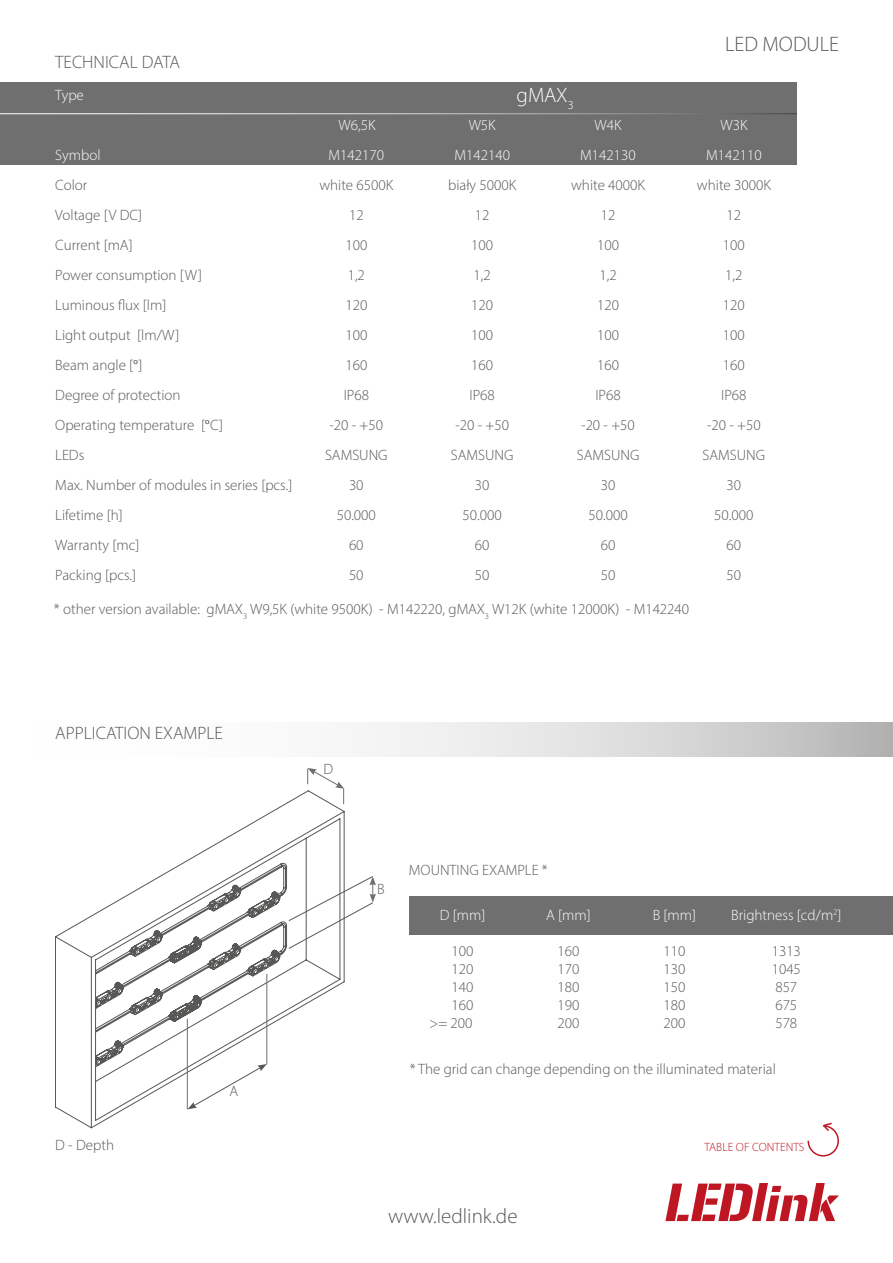
<style>
.page{position:relative;width:893px;height:1263px;background:#fff}
.page>*{position:absolute;margin:0;border:0;box-sizing:border-box;transform-origin:0 0}
.t1{font:300 21px "Myriad Pro";color:#575756}
.t2{font:300 21px "Myriad Pro";color:#fff}
.t3{font:300 18px "Myriad Pro";color:#575756}
.t4{font:300 15px/30px "Myriad Pro";color:#575756;text-align:center}
.t5{font:300 15px/30px "Myriad Pro";color:#fff;text-align:center}
.t6{font:300 12px "Myriad Pro";color:#be1622}
.s1{font-family:"Minion Pro";font-weight:400}
</style>
<div class="page">
<svg style="left:807px;top:1122px;width:32px;height:35px"></svg>
<div style="left:0;top:82px;width:797px;height:83px;background:#706f6f"></div>
<hr style="left:0;top:113px;width:797px;height:1px;background:#fff">
<svg style="left:371px;top:723px;width:522px;height:33px"></svg>
<svg style="left:55px;top:790px;width:290px;height:338px"></svg>
<svg style="left:307px;top:768px;width:37px;height:36px"></svg>
<hr style="left:267px;top:974px;width:1px;height:90px;background:#706f6f">
<hr style="left:187px;top:1019px;width:1px;height:90px;background:#706f6f">
<svg style="left:188px;top:1064px;width:79px;height:45px"></svg>
<div style="left:410px;top:896px;width:483px;height:39px;background:#706f6f"></div>
<svg style="left:288px;top:876px;width:88px;height:73px"></svg>
<svg style="left:665px;top:1183px;width:174px;height:38px"></svg>
<p class="t3" style="left:55px;top:51px;width:126px">TECHNICAL DATA</p>
<p class="t5" style="left:55px;top:80px;width:30px">Type</p>
<h1 class="t2" style="left:517px;top:83px;width:59px">gMAX<sub>3</sub></h1>
<p class="t5" style="left:454px;top:110px;width:57px">W5K<br>M142140</p>
<p class="t4" style="left:448px;top:170px;width:70px">biały 5000K<br>12<br>100<br>1,2<br>120<br>100<br>160<br>IP68<br>-20 - +50<br>SAMSUNG<br>30<br>50.000<br>60<br>50</p>
<p class="t4" style="left:54px;top:593px;width:637px">* other version available: gMAX<sub>3</sub> W9,5K (white 9500K) - M142220, gMAX<sub>3</sub> W12K (white 12000K) - M142240</p>
<p class="t5" style="left:329px;top:110px;width:57px">W6,5K<br>M142170</p>
<p class="t4" style="left:319px;top:170px;width:75px">white 6500K<br>12<br>100<br>1,2<br>120<br>100<br>160<br>IP68<br>-20 - +50<br>SAMSUNG<br>30<br>50.000<br>60<br>50</p>
<p class="t5" style="left:580px;top:110px;width:57px">W4K<br>M142130</p>
<p class="t4" style="left:571px;top:170px;width:75px">white 4000K<br>12<br>100<br>1,2<br>120<br>100<br>160<br>IP68<br>-20 - +50<br>SAMSUNG<br>30<br>50.000<br>60<br>50</p>
<p class="t5" style="left:55px;top:140px;width:47px">Symbol</p>
<p class="t4" style="left:55px;top:170px;width:239px;text-align:left">Color<br>Voltage [V DC]<br>Current [mA]<br>Power consumption [W]<br>Luminous flux [lm]<br>Light output [lm/W]<br>Beam angle [<span class="s1">°</span>]<br>Degree of protection<br>Operating temperature [<span class="s1">°</span>C]<br>LEDs<br>Max. Number of modules in series [pcs.]<br>Lifetime [h]<br>Warranty [mc]<br>Packing [pcs.]</p>
<h1 class="t1" style="left:725px;top:32px;width:115px">LED MODULE</h1>
<p class="t5" style="left:706px;top:110px;width:57px">W3K<br>M142110</p>
<p class="t4" style="left:697px;top:170px;width:75px">white 3000K<br>12<br>100<br>1,2<br>120<br>100<br>160<br>IP68<br>-20 - +50<br>SAMSUNG<br>30<br>50.000<br>60<br>50</p>
<p class="t3" style="left:55px;top:722px;width:169px">APPLICATION EXAMPLE</p>
<p class="t4" style="left:324px;top:754px;width:11px">D</p>
<p class="t4" style="left:377px;top:874px;width:9px">B</p>
<p class="t4" style="left:409px;top:855px;width:140px">MOUNTING EXAMPLE *</p>
<p class="t5" style="left:440px;top:899px;width:47px">D [mm]</p>
<p class="t4" style="left:429px;top:941px;width:46px;line-height:18px;text-align:right">100<br>120<br>140<br>160<br>&gt;= 200</p>
<p class="t5" style="left:546px;top:899px;width:46px">A [mm]</p>
<p class="t4" style="left:557px;top:941px;width:23px;line-height:18px;text-align:justify">160<br>170<br>180<br>190<br>200</p>
<p class="t5" style="left:653px;top:899px;width:45px">B [mm]</p>
<p class="t4" style="left:663px;top:941px;width:23px;line-height:18px;text-align:justify">110<br>130<br>150<br>180<br>200</p>
<p class="t5" style="left:731px;top:899px;width:112px">Brightness [cd/m<sup>2</sup>]</p>
<p class="t4" style="left:772px;top:941px;width:31px;line-height:18px;text-align:left">1313<br>1045<br>857<br>675<br>578</p>
<p class="t4" style="left:55px;top:1130px;width:60px">D - Depth</p>
<p class="t4" style="left:230px;top:1076px;width:10px">A</p>
<p class="t4" style="left:410px;top:1053px;width:368px">* The grid can change depending on the illuminated material</p>
<h1 class="t1" style="left:388px;top:1203px;width:131px">www.ledlink.de</h1>
<p class="t6" style="left:705px;top:1140px;width:101px">TABLE OF CONTENTS</p>
</div>
